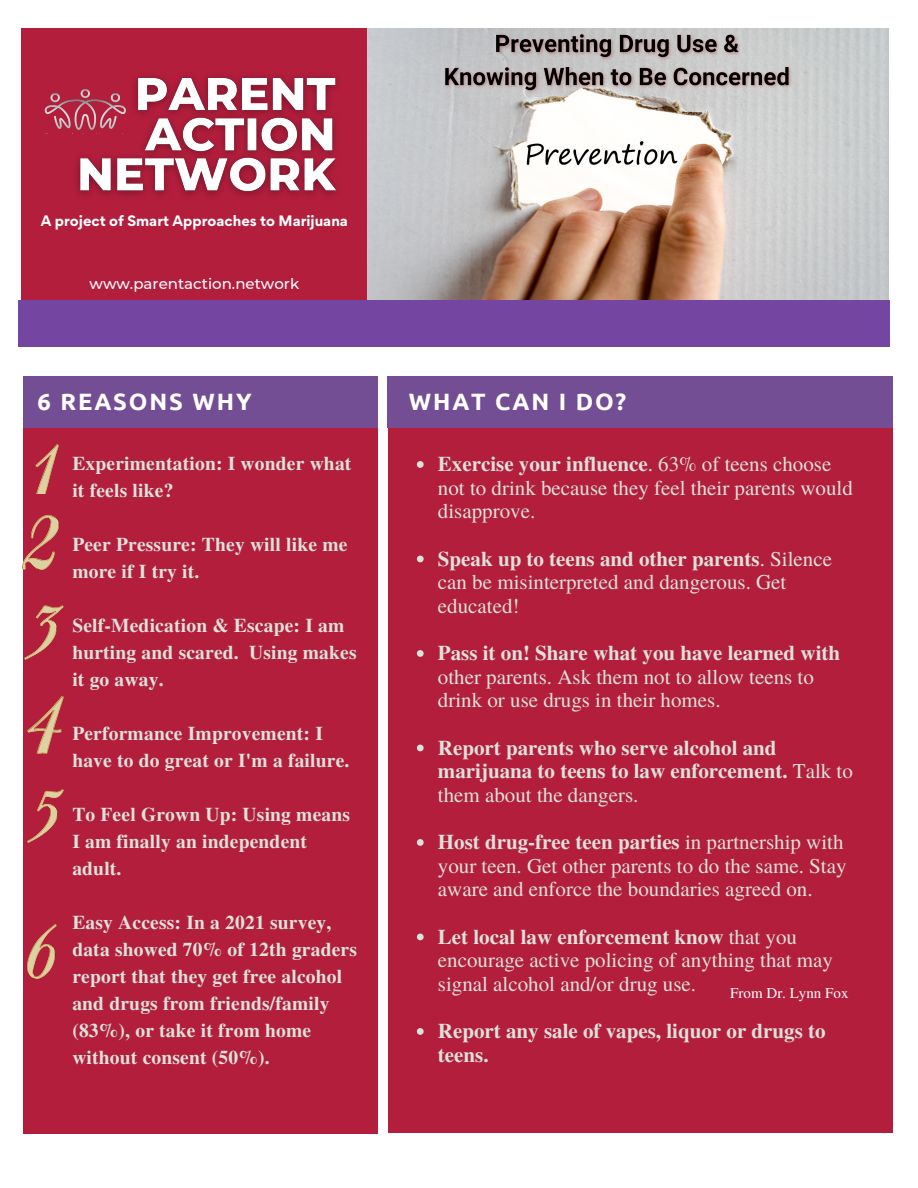
<style>
.page{position:relative;width:918px;height:1188px;background:#fff}
.page>*{position:absolute;margin:0;border:0;box-sizing:border-box;transform-origin:0 0}
.t1{font:700 23.7px "Ubuntu";letter-spacing:.08em;color:#fff}
.t2{font:21px/23.7px "Te X Gyre Termes";color:#dce1da}
.t3{font:700 21px/23.7px "Te X Gyre Termes";color:#dce1da}
.t4{font:700 19.5px/27px "Te X Gyre Termes";letter-spacing:.01em;color:#dce1da}
.t5{font:500 15px "Montserrat";color:#fff}
.t6{font:15px "Te X Gyre Termes";color:#fff}
.t7{font:700 13.5px "Gordita";color:#fff}
.s1{font-weight:700}
.s2{font-weight:400}
</style>
<div class="page">
<div style="left:23px;top:423px;width:354px;height:711px;background:#b31e3d"></div>
<div style="left:23px;top:376px;width:355px;height:52px;background:#734e94"></div>
<div style="left:388px;top:423px;width:505px;height:710px;background:#b31e3d"></div>
<div style="left:388px;top:376px;width:505px;height:52px;background:#734e94"></div>
<img style="left:367px;top:29px;width:522px;height:271px">
<div style="left:21px;top:29px;width:346px;height:274px;background:#b31e3d"></div>
<img style="left:44px;top:93px;width:22px;height:36px">
<img style="left:66px;top:76px;width:272px;height:120px">
<div style="left:18px;top:300px;width:871px;height:47px;background:#7545a2"></div>
<img style="left:35px;top:444px;width:24px;height:50px">
<img style="left:23px;top:516px;width:36px;height:54px">
<img style="left:24px;top:605px;width:39px;height:54px">
<img style="left:28px;top:696px;width:36px;height:58px">
<img style="left:28px;top:790px;width:36px;height:53px">
<img style="left:28px;top:925px;width:29px;height:54px">
<svg style="left:417px;top:461px;width:7px;height:7px"></svg>
<svg style="left:417px;top:556px;width:7px;height:6px"></svg>
<svg style="left:417px;top:650px;width:7px;height:7px"></svg>
<svg style="left:417px;top:745px;width:7px;height:6px"></svg>
<svg style="left:417px;top:839px;width:7px;height:7px"></svg>
<svg style="left:417px;top:934px;width:7px;height:6px"></svg>
<svg style="left:417px;top:1028px;width:7px;height:7px"></svg>
<img style="left:441px;top:28px;width:354px;height:71px">
<p class="t7" style="left:41px;top:212px;width:309px">A project of Smart Approaches to Marijuana</p>
<p class="t5" style="left:90px;top:274px;width:211px">www.parentaction.network</p>
<p class="t1" style="left:38px;top:388px;width:216px">6 REASONS WHY</p>
<p class="t1" style="left:409px;top:388px;width:219px">WHAT CAN I DO?</p>
<p class="t4" style="left:72px;top:449px;width:281px">Experimentation: I wonder what it feels like?</p>
<p class="t4" style="left:72px;top:530px;width:277px">Peer Pressure: They will like me more if I try it.</p>
<p class="t4" style="left:72px;top:611px;width:286px">Self-Medication &amp; Escape: I am hurting and scared. Using makes it go away.</p>
<p class="t4" style="left:72px;top:719px;width:279px">Performance Improvement: I have to do great or I'm a failure.</p>
<p class="t4" style="left:72px;top:800px;width:279px">To Feel Grown Up: Using means<br>I am finally an independent adult.</p>
<p class="t4" style="left:72px;top:908px;width:286px">Easy Access: In a 2021 survey, data showed 70% of 12th graders report that they get free alcohol and drugs from friends/family (83%), or take it from home without consent (50%).</p>
<p class="t2" style="left:438px;top:451px;width:417px"><span class="s1">Exercise your influence</span>. 63% of teens choose not to drink because they feel their parents would disapprove.</p>
<p class="t2" style="left:438px;top:546px;width:396px"><span class="s1">Speak up to teens and other parents</span>. Silence can be misinterpreted and dangerous. Get educated!</p>
<p class="t2" style="left:438px;top:640px;width:404px"><span class="s1">Pass it on! Share what you have learned with </span>other parents. Ask them not to allow teens to drink or use drugs in their homes.</p>
<p class="t3" style="left:438px;top:735px;width:417px">Report parents who serve alcohol and marijuana to teens to law enforcement. <span class="s2">Talk to them about the dangers.</span></p>
<p class="t2" style="left:438px;top:829px;width:410px"><span class="s1">Host drug-free teen parties</span> in partnership with your teen. Get other parents to do the same. Stay aware and enforce the boundaries agreed on.</p>
<p class="t2" style="left:438px;top:924px;width:397px"><span class="s1">Let local law enforcement know</span> that you encourage active policing of anything that may signal alcohol and/or drug use.</p>
<p class="t3" style="left:438px;top:1018px;width:389px">Report any sale of vapes, liquor or drugs to teens.</p>
<p class="t6" style="left:730px;top:982px;width:120px">From Dr. Lynn Fox</p>
</div>
